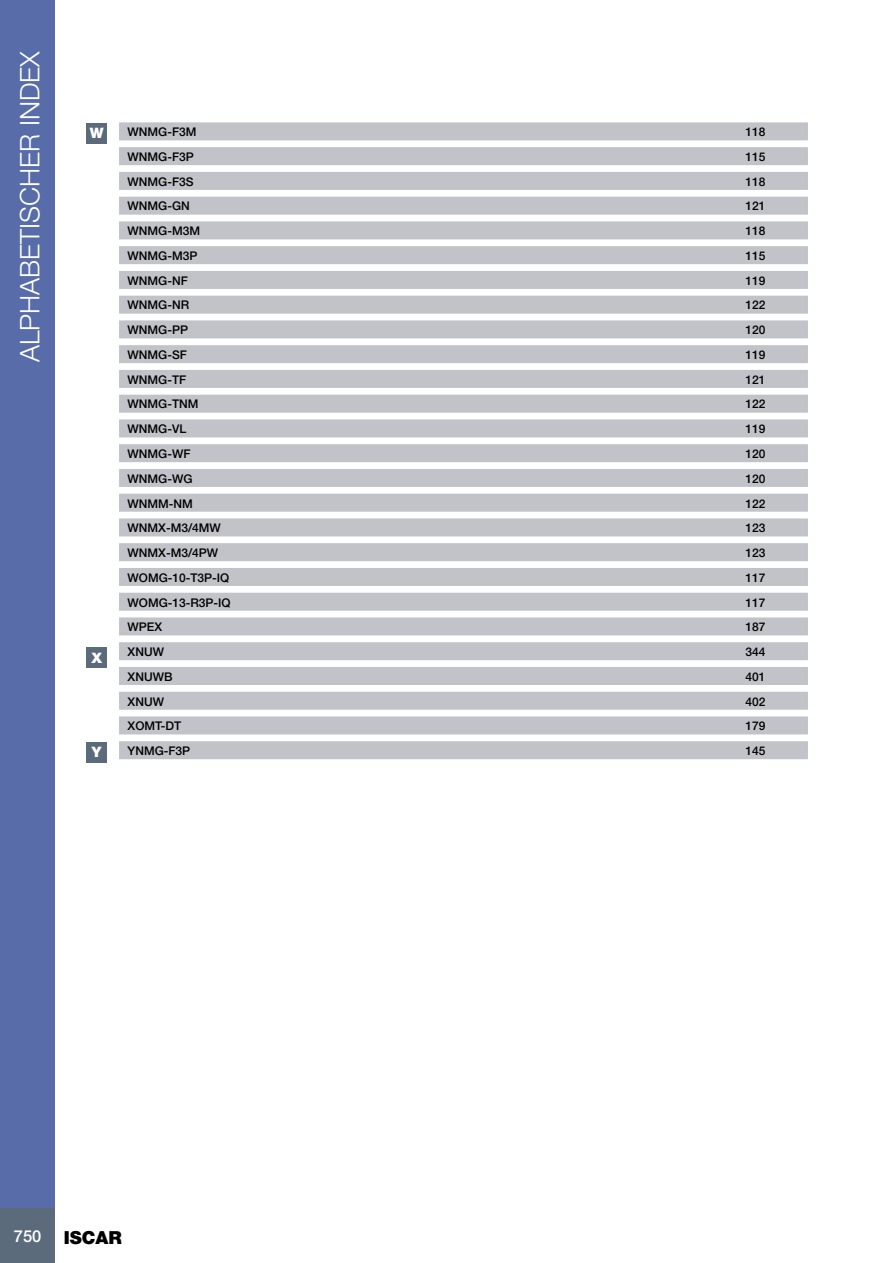
<style>
.page{position:relative;width:893px;height:1263px;background:#fff}
.page>*{position:absolute;margin:0;border:0;box-sizing:border-box;transform-origin:0 0}
.t1{font:300 27px "Helvetica Neue LT Std";color:#fff}
.t2{font:900 18px "Helvetica Neue LT Std";color:#000}
.t3{font:900 14.4px "Helvetica Neue LT Std";color:#fff}
.t4{font:500 12px "Helvetica Neue LT Std";color:#000}
.s1{font-weight:500;font-size:16.5px;color:#fff}
</style>
<div class="page">
<div style="left:0;top:1199px;width:55px;height:64px;background:#5b6b7b"></div>
<div style="left:0;top:0;width:55px;height:1208px;background:#576ca9"></div>
<div style="left:119px;top:122px;width:689px;height:18px;background:#c1c3c9"></div>
<div style="left:119px;top:147px;width:689px;height:18px;background:#c1c3c9"></div>
<div style="left:119px;top:172px;width:689px;height:18px;background:#c1c3c9"></div>
<div style="left:119px;top:197px;width:689px;height:18px;background:#c1c3c9"></div>
<div style="left:119px;top:221px;width:689px;height:18px;background:#c1c3c9"></div>
<div style="left:119px;top:246px;width:689px;height:18px;background:#c1c3c9"></div>
<div style="left:119px;top:271px;width:689px;height:18px;background:#c1c3c9"></div>
<div style="left:119px;top:296px;width:689px;height:18px;background:#c1c3c9"></div>
<div style="left:119px;top:320px;width:689px;height:18px;background:#c1c3c9"></div>
<div style="left:119px;top:345px;width:689px;height:18px;background:#c1c3c9"></div>
<div style="left:119px;top:370px;width:689px;height:18px;background:#c1c3c9"></div>
<div style="left:119px;top:395px;width:689px;height:18px;background:#c1c3c9"></div>
<div style="left:119px;top:419px;width:689px;height:18px;background:#c1c3c9"></div>
<div style="left:119px;top:444px;width:689px;height:18px;background:#c1c3c9"></div>
<div style="left:119px;top:469px;width:689px;height:18px;background:#c1c3c9"></div>
<div style="left:119px;top:494px;width:689px;height:18px;background:#c1c3c9"></div>
<div style="left:119px;top:518px;width:689px;height:18px;background:#c1c3c9"></div>
<div style="left:119px;top:543px;width:689px;height:18px;background:#c1c3c9"></div>
<div style="left:119px;top:568px;width:689px;height:18px;background:#c1c3c9"></div>
<div style="left:119px;top:593px;width:689px;height:18px;background:#c1c3c9"></div>
<div style="left:119px;top:617px;width:689px;height:18px;background:#c1c3c9"></div>
<div style="left:119px;top:642px;width:689px;height:18px;background:#c1c3c9"></div>
<div style="left:119px;top:667px;width:689px;height:18px;background:#c1c3c9"></div>
<div style="left:119px;top:692px;width:689px;height:18px;background:#c1c3c9"></div>
<div style="left:119px;top:716px;width:689px;height:18px;background:#c1c3c9"></div>
<div style="left:119px;top:741px;width:689px;height:18px;background:#c1c3c9"></div>
<div style="left:87px;top:123px;width:20px;height:20px;background:#5b6b7b"></div>
<div style="left:87px;top:647px;width:20px;height:21px;background:#5b6b7b"></div>
<div style="left:87px;top:742px;width:20px;height:20px;background:#5b6b7b"></div>
<h1 class="t1" style="left:13px;top:362px;width:313px;rotate:-90deg">ALPHABETISCHER INDEX</h1>
<p class="t3" style="left:90px;top:125px;width:15px">W</p>
<p class="t3" style="left:91px;top:649px;width:12px">X</p>
<p class="t3" style="left:92px;top:744px;width:11px">Y</p>
<p class="t4" style="left:128px;top:125px;width:70px">WNMG-F3M</p>
<p class="t4" style="left:746px;top:125px;width:22px">118</p>
<p class="t4" style="left:128px;top:149px;width:68px">WNMG-F3P</p>
<p class="t4" style="left:746px;top:149px;width:22px">115</p>
<p class="t4" style="left:128px;top:174px;width:67px">WNMG-F3S</p>
<p class="t4" style="left:746px;top:174px;width:22px">118</p>
<p class="t4" style="left:128px;top:199px;width:64px">WNMG-GN</p>
<p class="t4" style="left:746px;top:199px;width:22px">121</p>
<p class="t4" style="left:128px;top:224px;width:74px">WNMG-M3M</p>
<p class="t4" style="left:746px;top:224px;width:22px">118</p>
<p class="t4" style="left:128px;top:248px;width:71px">WNMG-M3P</p>
<p class="t4" style="left:746px;top:248px;width:22px">115</p>
<p class="t4" style="left:128px;top:273px;width:62px">WNMG-NF</p>
<p class="t4" style="left:746px;top:273px;width:22px">119</p>
<p class="t4" style="left:128px;top:298px;width:63px">WNMG-NR</p>
<p class="t4" style="left:746px;top:298px;width:22px">122</p>
<p class="t4" style="left:128px;top:323px;width:62px">WNMG-PP</p>
<p class="t4" style="left:746px;top:323px;width:22px">120</p>
<p class="t4" style="left:128px;top:348px;width:61px">WNMG-SF</p>
<p class="t4" style="left:746px;top:348px;width:22px">119</p>
<p class="t4" style="left:128px;top:372px;width:60px">WNMG-TF</p>
<p class="t4" style="left:746px;top:372px;width:22px">121</p>
<p class="t4" style="left:128px;top:397px;width:72px">WNMG-TNM</p>
<p class="t4" style="left:746px;top:397px;width:22px">122</p>
<p class="t4" style="left:128px;top:422px;width:60px">WNMG-VL</p>
<p class="t4" style="left:746px;top:422px;width:22px">119</p>
<p class="t4" style="left:128px;top:447px;width:64px">WNMG-WF</p>
<p class="t4" style="left:746px;top:447px;width:22px">120</p>
<p class="t4" style="left:128px;top:471px;width:66px">WNMG-WG</p>
<p class="t4" style="left:746px;top:471px;width:22px">120</p>
<p class="t4" style="left:128px;top:496px;width:67px">WNMM-NM</p>
<p class="t4" style="left:746px;top:496px;width:22px">122</p>
<p class="t4" style="left:128px;top:521px;width:95px">WNMX-M3/4MW</p>
<p class="t4" style="left:746px;top:521px;width:22px">123</p>
<p class="t4" style="left:128px;top:546px;width:92px">WNMX-M3/4PW</p>
<p class="t4" style="left:746px;top:546px;width:22px">123</p>
<p class="t4" style="left:128px;top:570px;width:103px">WOMG-10-T3P-IQ</p>
<p class="t4" style="left:746px;top:570px;width:22px">117</p>
<p class="t4" style="left:128px;top:595px;width:105px">WOMG-13-R3P-IQ</p>
<p class="t4" style="left:746px;top:595px;width:22px">117</p>
<p class="t4" style="left:128px;top:620px;width:36px">WPEX</p>
<p class="t4" style="left:746px;top:620px;width:22px">187</p>
<p class="t4" style="left:128px;top:645px;width:38px">XNUW</p>
<p class="t4" style="left:746px;top:645px;width:22px">344</p>
<p class="t4" style="left:128px;top:669px;width:46px">XNUWB</p>
<p class="t4" style="left:746px;top:669px;width:22px">401</p>
<p class="t4" style="left:128px;top:694px;width:38px">XNUW</p>
<p class="t4" style="left:746px;top:694px;width:22px">402</p>
<p class="t4" style="left:128px;top:719px;width:55px">XOMT-DT</p>
<p class="t4" style="left:746px;top:719px;width:22px">179</p>
<p class="t4" style="left:128px;top:744px;width:64px">YNMG-F3P</p>
<p class="t4" style="left:746px;top:744px;width:22px">145</p>
<h2 class="t2" style="left:14px;top:1227px;width:109px"><span class="s1">750</span> ISCAR</h2>
</div>
